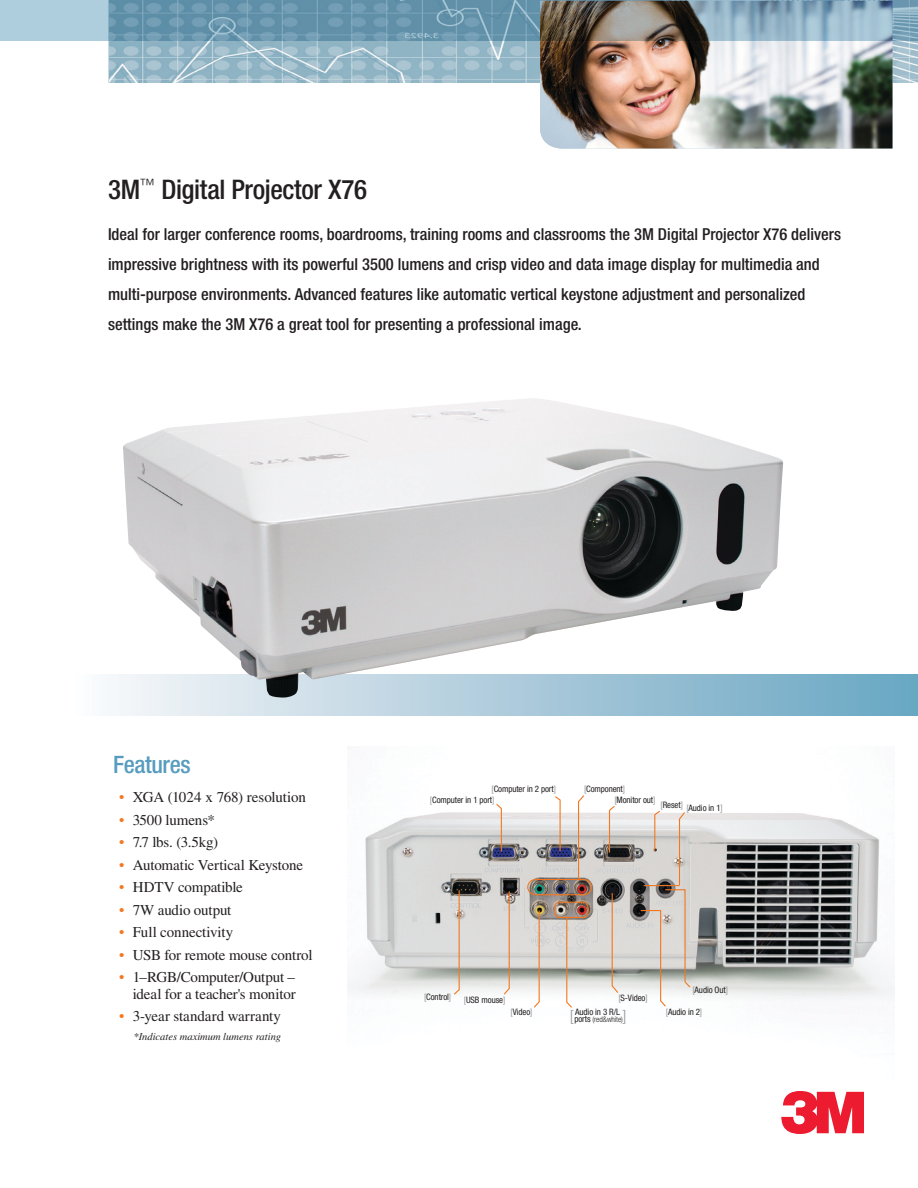
<style>
.page{position:relative;width:918px;height:1188px;background:#fff}
.page>*{position:absolute;margin:0;border:0;box-sizing:border-box;transform-origin:0 0}
.Cover_Title{font:500 condensed 27px "Helvetica Neue LT Std";letter-spacing:-.015em;color:#231f20}
.Body_Subhead{font:500 condensed 24px "Helvetica Neue LT Std";letter-spacing:-.02em;color:#579cbe}
.Cover_Subtitle{font:500 condensed 16.5px/30px "Helvetica Neue LT Std";color:#231f20}
.t1{font:300 condensed 15.6px "Helvetica Neue LT Std";color:#949698}
.t2{font:15px/16.5px "Times LT Std";letter-spacing:-.01em;color:#231f20;text-align:right}
.t3{font:italic 10.5px "Times LT Std";color:#231f20}
.t4{font:condensed 8.85px/13.8px "Helvetica Neue LT Std";letter-spacing:-.01em;color:#231f20}
.t5{font:300 condensed 7.8px "Helvetica Neue LT Std";letter-spacing:-.01em;color:#231f20}
.s1{color:#f47720}
.s2{color:#949698}
.s3{font-weight:400;font-size:8.85px}
</style>
<div class="page">
<svg style="left:781px;top:1091px;width:83px;height:43px"></svg>
<div style="left:68px;top:675px;width:850px;height:41px;background:linear-gradient(to right,#fcf9fb,#67a4c1)"></div>
<img style="left:123px;top:398px;width:660px;height:300px">
<img style="left:109px;top:40px;width:809px;height:42px">
<img style="left:540px;top:40px;width:352px;height:108px">
<svg style="left:0;top:0;width:918px;height:40px;background:#7b9aaa"></svg>
<img style="left:347px;top:812px;width:547px;height:188px">
<svg style="left:453px;top:889px;width:7px;height:107px"></svg>
<svg style="left:495px;top:804px;width:7px;height:49px"></svg>
<svg style="left:503px;top:890px;width:7px;height:106px"></svg>
<svg style="left:527px;top:795px;width:165px;height:213px"></svg>
<p class="Cover_Title" style="left:108px;top:174px;width:261px">3M<sup>™</sup> Digital Projector X76</p>
<p class="Cover_Subtitle" style="left:108px;top:219px;width:735px">Ideal for larger conference rooms, boardrooms, training rooms and classrooms the 3M Digital Projector X76 delivers impressive brightness with its powerful 3500 lumens and crisp video and data image display for multimedia and multi-purpose environments. Advanced features like automatic vertical keystone adjustment and personalized settings make the 3M X76 a great tool for presenting a professional image.</p>
<p class="Body_Subhead" style="left:113px;top:750px;width:79px">Features</p>
<p class="t2" style="left:119px;top:789px;width:188px"><span class="s1">•</span> XGA (1024 x 768) resolution</p>
<p class="t2" style="left:119px;top:811px;width:97px"><span class="s1">•</span> 3500 lumens*</p>
<p class="t2" style="left:119px;top:834px;width:100px"><span class="s1">•</span> 7.7 lbs. (3.5kg)</p>
<p class="t2" style="left:119px;top:856px;width:185px"><span class="s1">•</span> Automatic Vertical Keystone</p>
<p class="t2" style="left:119px;top:879px;width:125px"><span class="s1">•</span> HDTV compatible</p>
<p class="t2" style="left:119px;top:901px;width:114px"><span class="s1">•</span> 7W audio output</p>
<p class="t2" style="left:119px;top:924px;width:115px"><span class="s1">•</span> Full connectivity</p>
<p class="t2" style="left:119px;top:946px;width:195px"><span class="s1">•</span> USB for remote mouse control</p>
<p class="t2" style="left:119px;top:969px;width:178px"><span class="s1">•</span> 1–RGB/Computer/Output – ideal for a teacher's monitor</p>
<p class="t2" style="left:119px;top:1008px;width:163px"><span class="s1">•</span> 3-year standard warranty</p>
<p class="t3" style="left:134px;top:1031px;width:149px">*Indicates maximum lumens rating</p>
<p class="t4" style="left:584px;top:782px;width:43px"><span class="s2">[</span>Component<span class="s2">]</span></p>
<p class="t4" style="left:430px;top:783px;width:128px;line-height:11.2px;text-indent:62px"><span class="s2">[</span>Computer in 2 port<span class="s2">] [</span>Computer in 1 port<span class="s2">]</span></p>
<p class="t4" style="left:614px;top:793px;width:42px"><span class="s2">[</span>Monitor out<span class="s2">]</span></p>
<p class="t4" style="left:661px;top:798px;width:24px"><span class="s2">[</span>Reset<span class="s2">]</span></p>
<p class="t4" style="left:686px;top:800px;width:38px"><span class="s2">[</span>Audio in 1<span class="s2">]</span></p>
<p class="t4" style="left:424px;top:990px;width:29px"><span class="s2">[</span>Control<span class="s2">]</span></p>
<p class="t4" style="left:464px;top:993px;width:43px"><span class="s2">[</span>USB mouse<span class="s2">]</span></p>
<p class="t4" style="left:575px;top:991px;width:74px;text-indent:43px"><span class="s2">[</span>S-Video<span class="s2">]<br></span>Audio in 3 R/L</p>
<p class="t4" style="left:511px;top:1005px;width:23px"><span class="s2">[</span>Video<span class="s2">]</span></p>
<p class="t1" style="left:570px;top:1006px;width:5px">[</p>
<p class="t1" style="left:623px;top:1006px;width:5px">]</p>
<p class="t5" style="left:574px;top:1015px;width:50px"><span class="s3">ports</span> (red&amp;white)</p>
<p class="t4" style="left:692px;top:983px;width:37px"><span class="s2">[</span>Audio Out<span class="s2">]</span></p>
<p class="t4" style="left:666px;top:1005px;width:38px"><span class="s2">[</span>Audio in 2<span class="s2">]</span></p>
</div>
